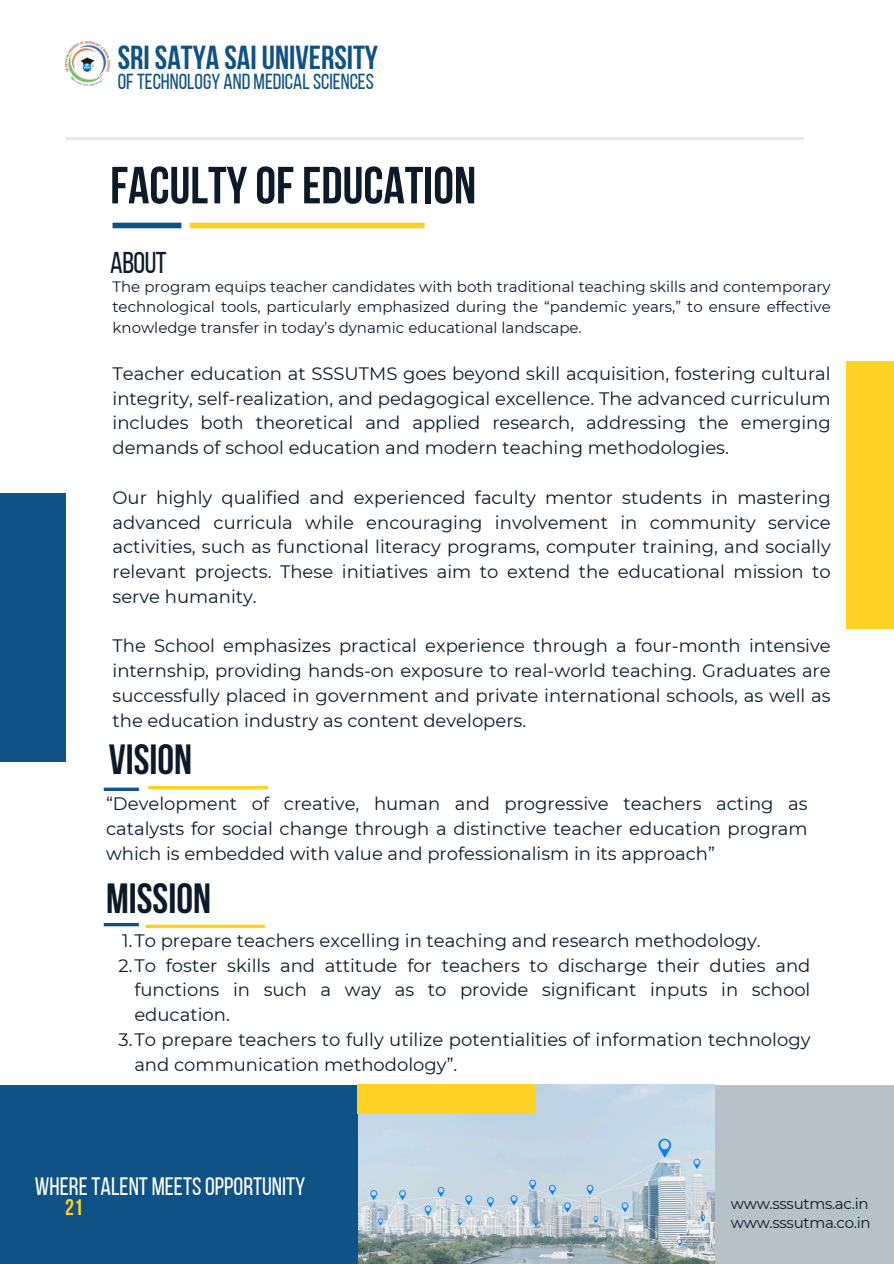
<style>
.page{position:relative;width:894px;height:1264px;background:#fff}
.page>*{position:absolute;margin:0;border:0;box-sizing:border-box;transform-origin:0 0}
.t1{font:700 52.2px "Bebas Neue";color:#0b1b2a}
.t2{font:700 42px "Bebas Neue";color:#0b1b2a}
.t3{font:700 33.15px "Bebas Neue";color:#0f5286}
.t4{font:30px "Bebas Neue";letter-spacing:-.015em;color:#0b1b2a}
.t5{font:25.05px "Bebas Neue";color:#fff}
.t6{font:700 22.5px "Bebas Neue";color:#ffd124}
.t7{font:21.75px "Bebas Neue";color:#0f5286}
.t8{font:18px/24.8px "Montserrat";color:#0b1b2a;text-align:justify}
.t9{font:15px/20.2px "Montserrat";color:#0b1b2a;text-align:justify}
.t10{font:15px/19.2px "Montserrat";letter-spacing:-.02em;color:#0b1b2a}
</style>
<div class="page">
<hr style="left:65px;top:137px;width:739px;height:3px;background:#e9e9e9">
<div style="left:189px;top:223px;width:235px;height:5px;background:#ffd124"></div>
<div style="left:112px;top:223px;width:69px;height:5px;background:#0f5286"></div>
<div style="left:714px;top:1084px;width:179px;height:179px;background:#b7c1c8"></div>
<div style="left:0;top:1084px;width:358px;height:179px;background:#0f5286"></div>
<img style="left:359px;top:1084px;width:355px;height:179px">
<div style="left:357px;top:1084px;width:179px;height:29px;background:#ffd124"></div>
<hr style="left:148px;top:786px;width:120px;height:3px;background:#ffd124">
<svg style="left:104px;top:787px;width:35px;height:4px"></svg>
<svg style="left:145px;top:924px;width:120px;height:4px"></svg>
<hr style="left:104px;top:923px;width:35px;height:3px;background:#0f5286">
<div style="left:845px;top:361px;width:48px;height:268px;background:#ffd124"></div>
<div style="left:0;top:493px;width:65px;height:268px;background:#0f5286"></div>
<img style="left:64px;top:41px;width:47px;height:45px">
<p class="t3" style="left:118px;top:44px;width:262px">SRI SATYA SAI UNIVERSITY</p>
<h2 class="t7" style="left:118px;top:73px;width:257px">OFTECHNOLOGY AND MEDICALSCIENCES</h2>
<p class="t1" style="left:110px;top:164px;width:367px">FACULTYOFEDUCATION</p>
<p class="t4" style="left:110px;top:250px;width:58px">ABOUT</p>
<h3 class="t9" style="left:112px;top:277px;width:719px">The program equips teacher candidates with both traditional teaching skills and contemporary technological tools, particularly emphasized during the “pandemic years,” to ensure effective knowledge transfer in today’s dynamic educational landscape.</h3>
<h6 class="t8" style="left:112px;top:361px;width:719px">Teacher education at SSSUTMS goes beyond skill acquisition, fostering cultural integrity, self-realization, and pedagogical excellence. The advanced curriculum includes both theoretical and applied research, addressing the emerging demands of school education and modern teaching methodologies.</h6>
<p class="t8" style="left:112px;top:485px;width:719px">Our highly qualified and experienced faculty mentor students in mastering advanced curricula while encouraging involvement in community service activities, such as functional literacy programs, computer training, and socially relevant projects. These initiatives aim to extend the educational mission to serve humanity.</p>
<h1 class="t8" style="left:112px;top:633px;width:719px">The School emphasizes practical experience through a four-month intensive internship, providing hands-on exposure to real-world teaching. Graduates are successfully placed in government and private international schools, as well as the education industry as content developers.</h1>
<p class="t2" style="left:109px;top:742px;width:85px">VISION</p>
<p class="t8" style="left:106px;top:791px;width:703px">“Development of creative, human and progressive teachers acting as catalysts for social change through a distinctive teacher education program which is embedded with value and professionalism in its approach”</p>
<p class="t2" style="left:106px;top:881px;width:106px">MISSION</p>
<p class="t8" style="left:122px;top:927px;width:639px">1.To prepare teachers excelling in teaching and research methodology.</p>
<h4 class="t8" style="left:134px;top:952px;width:677px;text-indent:-16px">2.To foster skills and attitude for teachers to discharge their duties and functions in such a way as to provide significant inputs in school education.</h4>
<p class="t8" style="left:134px;top:1026px;width:677px;text-indent:-16px">3.To prepare teachers to fully utilize potentialities of information technology and communication methodology”.</p>
<p class="t5" style="left:35px;top:1176px;width:272px">WHERETALENT MEETSOPPORTUNITY</p>
<h2 class="t6" style="left:65px;top:1197px;width:19px">21</h2>
<p class="t10" style="left:730px;top:1193px;width:141px">www.sssutms.ac.in www.sssutma.co.in</p>
</div>
